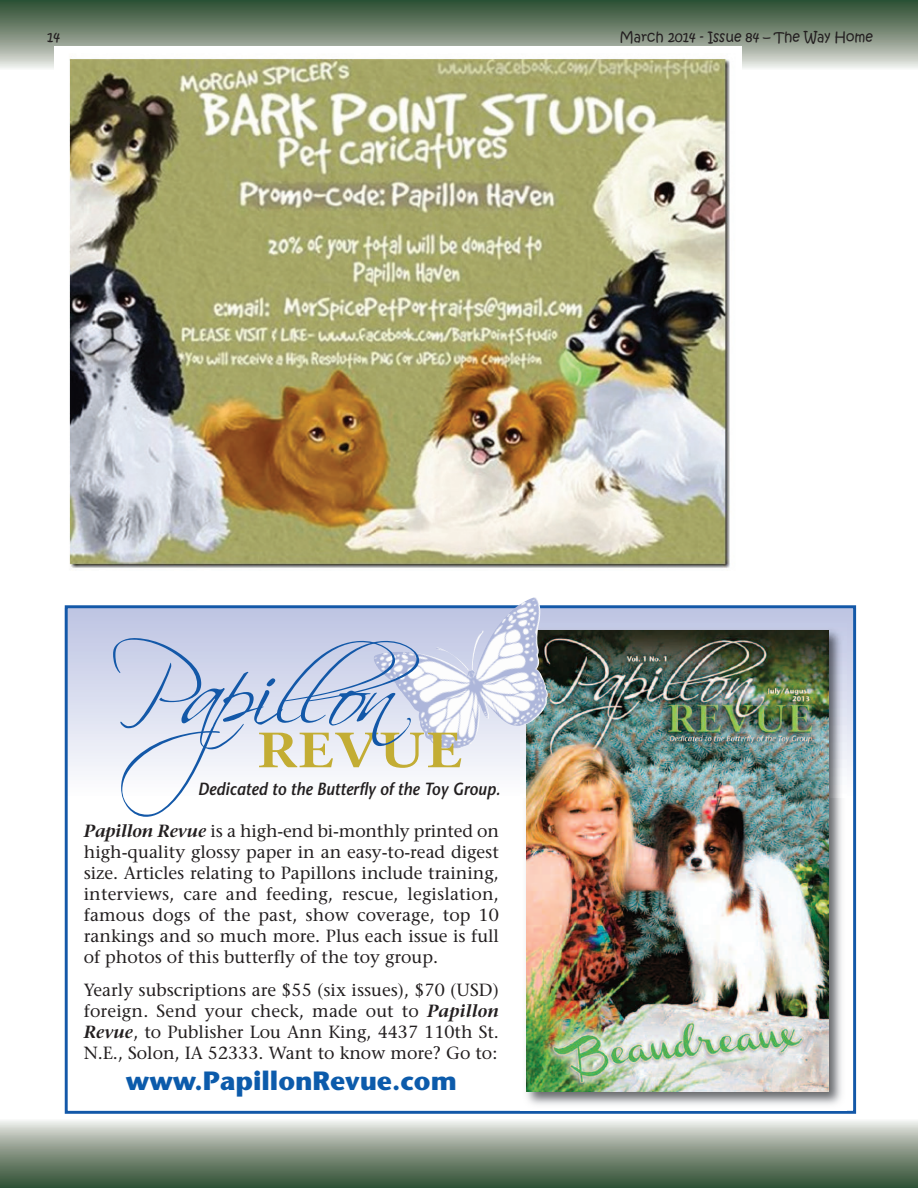
<style>
.page{position:relative;width:918px;height:1188px;background:#fff}
.page>*{position:absolute;margin:0;border:0;box-sizing:border-box;transform-origin:0 0}
.t1{font:98.1px "Scriptina";color:#1358a8}
.t2{font:600 49.35px "Stone Serif";color:#c3ad34;scale:1.2 1}
.t3{font:700 26.4px "Stone Sans";color:#0c5bab}
.t4{font:17.55px/21.1px "Stone Serif";color:#231f20;text-align:justify}
.t5{font:italic 600 17.55px "Stone Sans";color:#231f20;scale:.9 1}
.t6{font:13.5px "Kristen ITC";color:#231f20}
.s1{font-size:68.7px}
.s2{font-weight:600;font-style:italic}
</style>
<div class="page">
<div style="left:0;top:1118px;width:918px;height:70px;background:linear-gradient(to bottom,#eeece9,#2a4a2c)"></div>
<div style="left:0;top:0;width:918px;height:70px;background:linear-gradient(to bottom,#244527,#e8e7e3)"></div>
<img style="left:54px;top:46px;width:687px;height:522px">
<div style="left:65px;top:605px;width:791px;height:509px;border:3px solid #1358a8"></div>
<img style="left:520px;top:624px;width:327px;height:481px">
<img style="left:526px;top:630px;width:302px;height:462px">
<img style="left:373px;top:597px;width:176px;height:153px">
<p class="t6" style="left:47px;top:28px;width:14px">14</p>
<p class="t6" style="left:619px;top:28px;width:255px">March 2014 - Issue 84 – The Way Home</p>
<h1 class="t1" style="left:109px;top:633px;width:312px">Papi <span class="s1">ll</span>on</h1>
<h2 class="t2" style="left:257px;top:721px;width:173px">REVUE</h2>
<p class="t5" style="left:198px;top:779px;width:337px">Dedicated to the Butterfly of the Toy Group.</p>
<p class="t4" style="left:84px;top:820px;width:417px"><span class="s2">Papillon Revue</span> is a high-end bi-monthly printed on high-quality glossy paper in an easy-to-read digest size. Articles relating to Papillons include training, interviews, care and feeding, rescue, legislation, famous dogs of the past, show coverage, top 10 rankings and so much more. Plus each issue is full of photos of this butterfly of the toy group.</p>
<p class="t4" style="left:84px;top:979px;width:417px">Yearly subscriptions are $55 (six issues), $70 (USD) foreign. Send your check, made out to <span class="s2">Papillon Revue</span>, to Publisher Lou Ann King, 4437 110th St.<br>N.E., Solon, IA 52333. Want to know more? Go to:</p>
<h3 class="t3" style="left:126px;top:1065px;width:332px">www.PapillonRevue.com</h3>
</div>
